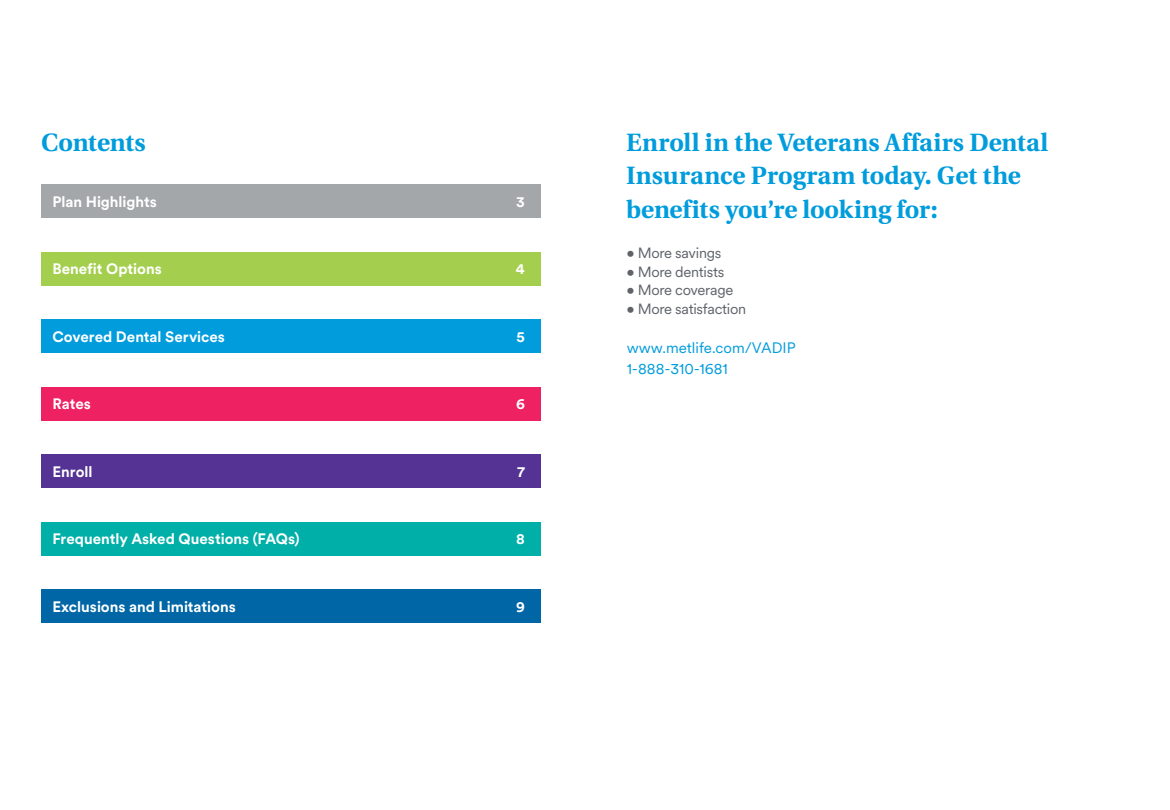
<style>
.page{position:relative;width:1170px;height:810px;background:#fff}
.page>*{position:absolute;margin:0;border:0;box-sizing:border-box;transform-origin:0 0}
.t1{font:700 25px/33.8px "Utopia";color:#009cdc}
.t2{font:15.38px "Met Life Circular";color:#009cdc}
.t3{font:700 15px "Met Life Circular";color:#fff}
.t4{font:15px "Met Life Circular";color:#009cdc}
.t5{font:14.75px "Met Life Circular";letter-spacing:-.02em;color:#5f6369}
</style>
<div class="page">
<div style="left:41px;top:184px;width:500px;height:34px;background:#a3a7a9"></div>
<div style="left:41px;top:252px;width:500px;height:34px;background:#a4cf4e"></div>
<div style="left:41px;top:319px;width:500px;height:34px;background:#009cdc"></div>
<div style="left:41px;top:387px;width:500px;height:34px;background:#ee2263"></div>
<div style="left:41px;top:454px;width:500px;height:34px;background:#553394"></div>
<div style="left:41px;top:522px;width:500px;height:34px;background:#00afa8"></div>
<div style="left:41px;top:589px;width:500px;height:34px;background:#0066a5"></div>
<h1 class="t1" style="left:41px;top:125px;width:106px">Contents</h1>
<p class="t3" style="left:52px;top:191px;width:106px">Plan Highlights</p>
<p class="t3" style="left:516px;top:191px;width:10px">3</p>
<p class="t3" style="left:52px;top:259px;width:111px">Benefit Options</p>
<p class="t3" style="left:516px;top:259px;width:11px">4</p>
<p class="t3" style="left:52px;top:326px;width:174px">Covered Dental Services</p>
<p class="t3" style="left:517px;top:326px;width:10px">5</p>
<p class="t3" style="left:52px;top:394px;width:40px">Rates</p>
<p class="t3" style="left:516px;top:394px;width:10px">6</p>
<p class="t3" style="left:52px;top:461px;width:42px">Enroll</p>
<p class="t3" style="left:517px;top:461px;width:9px">7</p>
<p class="t3" style="left:52px;top:529px;width:248px">Frequently Asked Questions (FAQs)</p>
<p class="t3" style="left:516px;top:529px;width:10px">8</p>
<p class="t3" style="left:52px;top:596px;width:185px">Exclusions and Limitations</p>
<p class="t3" style="left:516px;top:596px;width:10px">9</p>
<h1 class="t1" style="left:626px;top:125px;width:424px">Enroll in the Veterans Affairs Dental<br>Insurance Program today. Get the benefits you’re looking for:</h1>
<p class="t5" style="left:626px;top:243px;width:97px">• More savings</p>
<p class="t5" style="left:626px;top:261px;width:99px">• More dentists</p>
<p class="t5" style="left:626px;top:280px;width:108px">• More coverage</p>
<p class="t5" style="left:626px;top:299px;width:121px">• More satisfaction</p>
<p class="t4" style="left:627px;top:338px;width:170px">www.metlife.com/VADIP</p>
<p class="t2" style="left:627px;top:359px;width:103px">1-888-310-1681</p>
</div>
